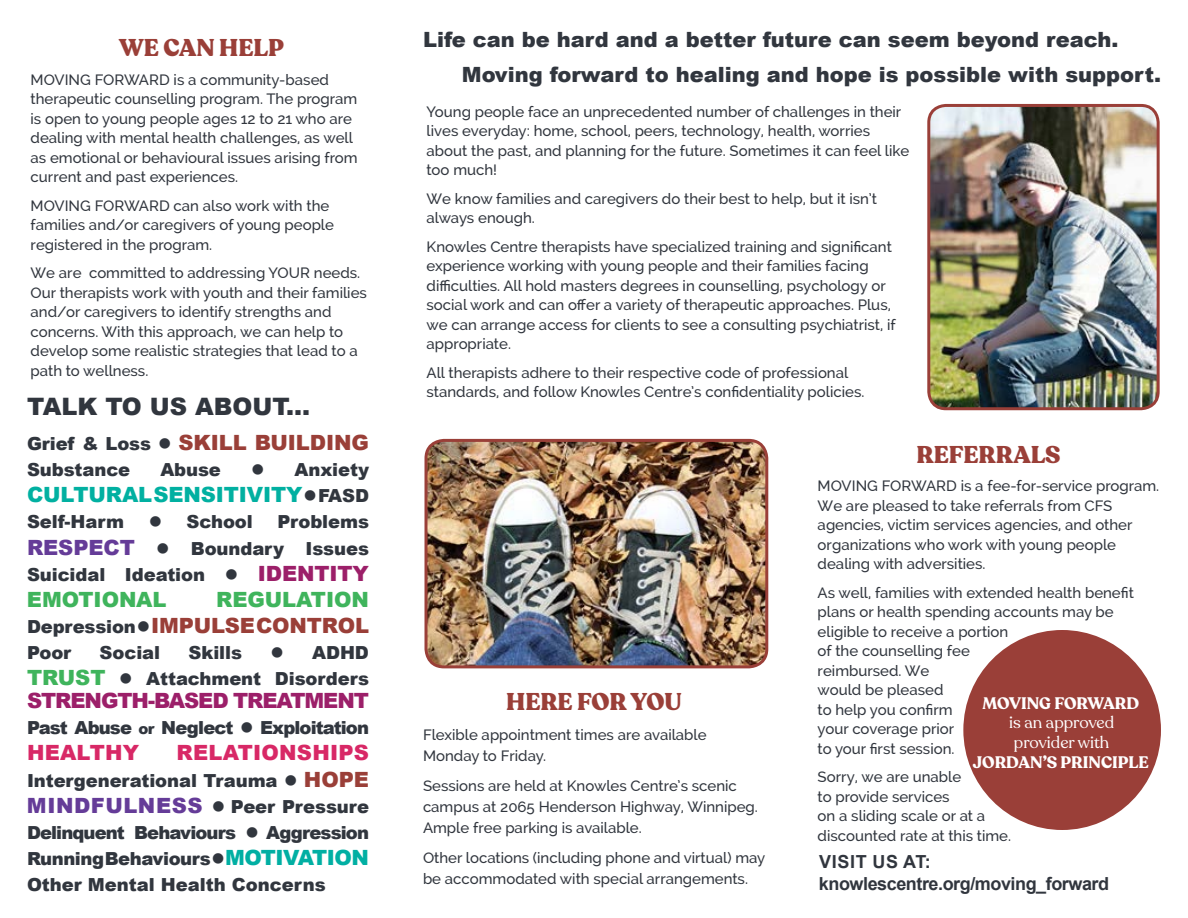
<style>
.page{position:relative;width:1188px;height:918px;background:#fff}
.page>*{position:absolute;margin:0;border:0;box-sizing:border-box;transform-origin:0 0}
.t1{font:900 24px "Recoleta";color:#9a3f38}
.t2{font:900 24px "Arial";color:#31363e}
.t3{font:900 21px/34.2px "Arial";color:#31363e}
.t4{font:900 21px/26.1px "Arial";letter-spacing:-.005em;color:#9a3f38;text-align:right}
.t5{font:900 21px "Arial";letter-spacing:-.005em;color:#01b0a1}
.t6{font:900 21px "Arial";letter-spacing:-.05em;color:#9c1f69}
.t7{font:900 21px "Arial";letter-spacing:.01em;color:#d82866}
.t8{font:900 21px "Arial";letter-spacing:-.005em;color:#3fb45c}
.t9{font:900 18px/26.1px "Arial";letter-spacing:-.005em;color:#31363e;text-align:justify}
.t10{font:700 18px/21.6px "Arial";letter-spacing:-.025em;color:#31363e}
.t11{font:900 18px "Arial";letter-spacing:-.05em;color:#31363e}
.t12{font:700 16.5px "Recoleta";letter-spacing:-.005em;color:#fff}
.t13{font:16.5px/19.8px "Recoleta";color:#fff}
.t14{font:500 15px/19.5px "Raleway";color:#31363e}
.s1{font-size:18px;color:#31363e}
.s2{color:#31363e}
.s3{font-size:21px;color:#653c98}
.s4{font-size:21px;color:#9c1f69}
.s5{color:#3fb45c}
.s6{font-size:21px;color:#3fb45c}
.s7{font-size:15px}
.s8{font-size:21px;color:#9a3f38}
.s9{font-size:21px;color:#01afa3}
</style>
<div class="page">
<div style="left:963px;top:630px;width:198px;height:200px;background:#9a3f38;border-radius:50%"></div>
<img style="left:931px;top:108px;width:225px;height:301px">
<div style="left:927px;top:104px;width:233px;height:306px;border:3px solid #9a3f38;border-radius:17px"></div>
<img style="left:428px;top:440px;width:339px;height:227px">
<div style="left:424px;top:439px;width:344px;height:229px;border:3px solid #9a3f38;border-radius:18px"></div>
<h1 class="t1" style="left:119px;top:33px;width:167px">WE CAN HELP</h1>
<p class="t14" style="left:31px;top:70px;width:329px">MOVING FORWARD is a community-based therapeutic counselling program. The program is open to young people ages 12 to 21 who are dealing with mental health challenges, as well as emotional or behavioural issues arising from current and past experiences.</p>
<p class="t14" style="left:31px;top:196px;width:305px">MOVING FORWARD can also work with the families and/or caregivers of young people registered in the program.</p>
<p class="t14" style="left:31px;top:263px;width:338px">We are committed to addressing YOUR needs.<br>Our therapists work with youth and their families and/or caregivers to identify strengths and concerns. With this approach, we can help to develop some realistic strategies that lead to a path to wellness.</p>
<h1 class="t2" style="left:27px;top:389px;width:285px">TALK TO US ABOUT...</h1>
<h2 class="t4" style="left:27px;top:429px;width:343px"><span class="s1">Grief &amp; Loss</span> <span class="s2">●</span> SKILL BUILDING</h2>
<p class="t9" style="left:27px;top:456px;width:105px">Substance</p>
<p class="t9" style="left:160px;top:456px;width:62px">Abuse</p>
<p class="t9" style="left:251px;top:456px;width:119px">● Anxiety</p>
<h2 class="t5" style="left:27px;top:480px;width:344px">CULTURAL SENSITIVITY<span class="s2">●</span> <span class="s1">FASD</span></h2>
<p class="t9" style="left:27px;top:508px;width:99px">Self-Harm</p>
<p class="t9" style="left:149px;top:508px;width:106px">● School</p>
<p class="t9" style="left:27px;top:508px;width:344px;text-indent:250px">Problems <span class="s3">RESPECT</span> ● Boundary Issues Suicidal Ideation ● <span class="s4">IDENTITY</span></p>
<h2 class="t8" style="left:27px;top:584px;width:141px">EMOTIONAL</h2>
<h2 class="t4" style="left:27px;top:586px;width:344px"><span class="s5">REGULATION<br></span><span class="s1">Depression</span> <span class="s2">●</span>IMPULSE CONTROL</h2>
<p class="t9" style="left:27px;top:639px;width:46px">Poor</p>
<p class="t9" style="left:100px;top:639px;width:62px">Social</p>
<p class="t9" style="left:189px;top:639px;width:55px">Skills</p>
<p class="t9" style="left:27px;top:639px;width:344px;text-align:right">● ADHD<br><span class="s6">TRUST</span> ● Attachment Disorders</p>
<h2 class="t6" style="left:27px;top:685px;width:343px">STRENGTH-BASED TREATMENT</h2>
<p class="t11" style="left:27px;top:715px;width:344px">Past Abuse <span class="s7">or</span> Neglect ● Exploitation</p>
<h2 class="t7" style="left:27px;top:738px;width:114px">HEALTHY</h2>
<h2 class="t7" style="left:177px;top:738px;width:194px">RELATIONSHIPS</h2>
<p class="t9" style="left:27px;top:767px;width:344px">Intergenerational Trauma ● <span class="s8">HOPE </span><span class="s3">MINDFULNESS</span> ● Peer Pressure Delinquent Behaviours ● Aggression Running Behaviours ●<span class="s9">MOTIVATION </span>Other Mental Health Concerns</p>
<h2 class="t3" style="left:462px;top:22px;width:701px;text-indent:-39px">Life can be hard and a better future can seem beyond reach.<br>Moving forward to healing and hope is possible with support.</h2>
<p class="t14" style="left:427px;top:102px;width:484px">Young people face an unprecedented number of challenges in their lives everyday: home, school, peers, technology, health, worries about the past, and planning for the future. Sometimes it can feel like too much!</p>
<p class="t14" style="left:427px;top:189px;width:452px">We know families and caregivers do their best to help, but it isn’t always enough.</p>
<p class="t14" style="left:427px;top:237px;width:471px">Knowles Centre therapists have specialized training and significant experience working with young people and their families facing difficulties. All hold masters degrees in counselling, psychology or social work and can offer a variety of therapeutic approaches. Plus, we can arrange access for clients to see a consulting psychiatrist, if appropriate.</p>
<p class="t14" style="left:427px;top:363px;width:439px">All therapists adhere to their respective code of professional standards, and follow Knowles Centre’s confidentiality policies.</p>
<h1 class="t1" style="left:917px;top:439px;width:146px">REFERRALS</h1>
<p class="t14" style="left:818px;top:476px;width:343px">MOVING FORWARD is a fee-for-service program.<br>We are pleased to take referrals from CFS agencies, victim services agencies, and other organizations who work with young people dealing with adversities.</p>
<p class="t14" style="left:818px;top:583px;width:318px">As well, families with extended health benefit plans or health spending accounts may be eligible to receive a portion<br>of the counselling fee<br>reimbursed. We<br>would be pleased<br>to help you confirm<br>your coverage prior<br>to your first session.</p>
<p class="t14" style="left:818px;top:767px;width:195px">Sorry, we are unable<br>to provide services<br>on a sliding scale or at a discounted rate at this time.</p>
<h1 class="t1" style="left:506px;top:686px;width:177px">HERE FOR YOU</h1>
<p class="t14" style="left:423px;top:724px;width:285px;line-height:21px">Flexible appointment times are available<br>Monday to Friday.</p>
<p class="t14" style="left:423px;top:775px;width:336px;line-height:21px">Sessions are held at Knowles Centre’s scenic campus at 2065 Henderson Highway, Winnipeg.<br>Ample free parking is available.</p>
<p class="t14" style="left:423px;top:847px;width:344px;line-height:21px">Other locations (including phone and virtual) may be accommodated with special arrangements.</p>
<p class="t10" style="left:819px;top:851px;width:292px">Visit us at: knowlescentre.org/moving_forward</p>
<p class="t12" style="left:983px;top:692px;width:158px">MOVING FORWARD</p>
<p class="t13" style="left:1009px;top:713px;width:107px">is an approved provider with</p>
<p class="t12" style="left:973px;top:752px;width:177px">JORDAN’S PRINCIPLE</p>
</div>
